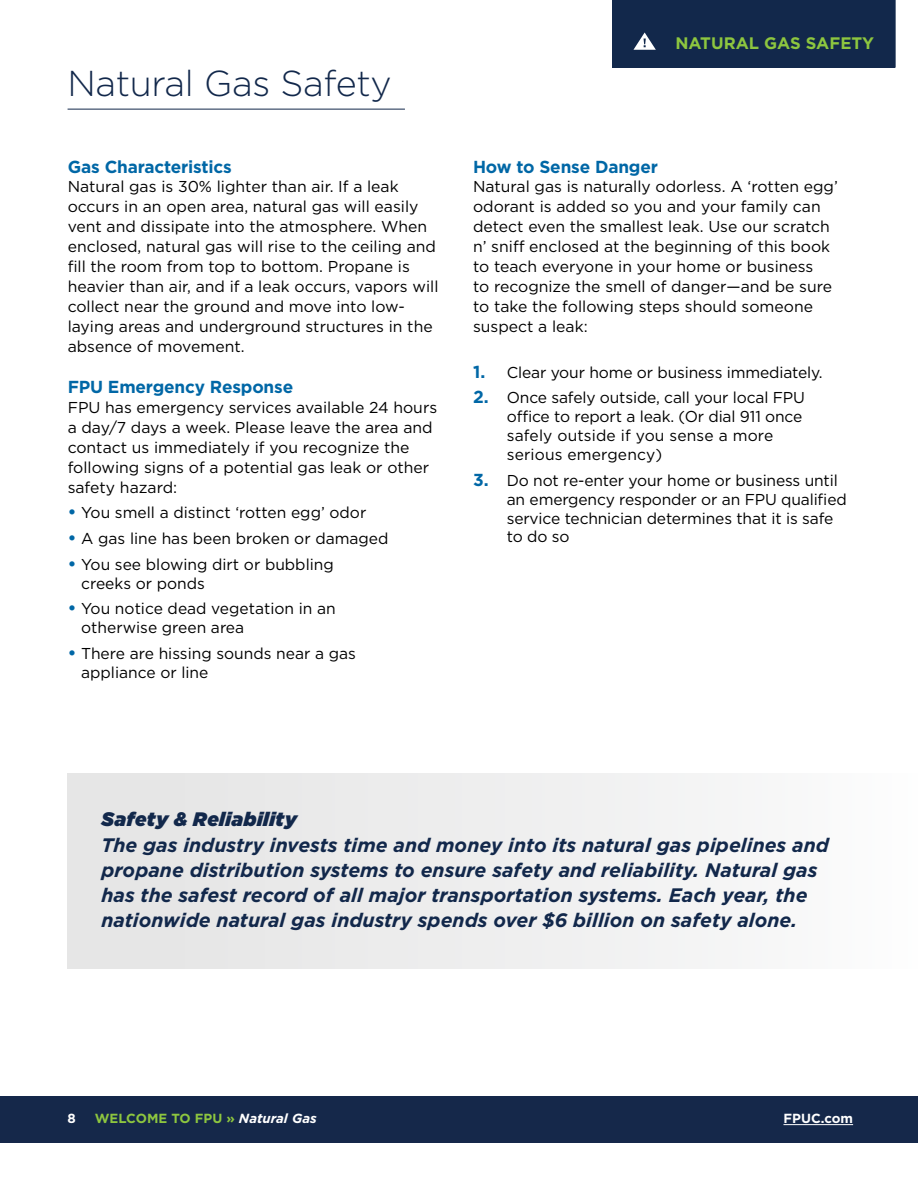
<style>
.page{position:relative;width:918px;height:1188px;background:#fff}
.page>*{position:absolute;margin:0;border:0;box-sizing:border-box;transform-origin:0 0}
.t1{font:300 36px "Gotham";letter-spacing:-.01em;color:#12284b}
.t2{font:italic 700 19.5px/25.2px "Gotham";color:#12284b}
.t3{font:italic 900 19.5px "Gotham";letter-spacing:.02em;color:#12284b}
.t4{font:700 17.4px "Gotham";letter-spacing:-.01em;color:#0067a6}
.t5{font:700 16.65px "Gotham";color:#8dc63f}
.t6{font:15.75px/20px "Gotham";color:#000}
.t7{font:700 13.2px "Gotham";letter-spacing:.005em;color:#8dc63f}
.t8{font:700 13.2px "Gotham";letter-spacing:.005em;color:#fff}
.s1{font-weight:700;font-size:17.4px;color:#0067a6}
.s2{font-style:italic;color:#fff}
</style>
<div class="page">
<div style="left:612px;top:0;width:284px;height:68px;background:#12284b"></div>
<div style="left:0;top:1096px;width:918px;height:46px;background:#15284a"></div>
<hr style="left:68px;top:109px;width:337px;height:1px;background:#12284b">
<div style="left:68px;top:773px;width:850px;height:196px;background:linear-gradient(to right,#e3e3e3,#fbfbfb)"></div>
<hr style="left:783px;top:1124px;width:70px;height:1px;background:#fff">
<h1 class="t1" style="left:68px;top:61px;width:326px">Natural Gas Safety</h1>
<p class="t4" style="left:68px;top:155px;width:166px">Gas Characteristics</p>
<p class="t6" style="left:68px;top:177px;width:372px">Natural gas is 30% lighter than air. If a leak occurs in an open area, natural gas will easily vent and dissipate into the atmosphere. When enclosed, natural gas will rise to the ceiling and fill the room from top to bottom. Propane is heavier than air, and if a leak occurs, vapors will collect near the ground and move into low&shy;laying areas and underground structures in the absence of movement.</p>
<p class="t4" style="left:68px;top:375px;width:227px">FPU Emergency Response</p>
<p class="t6" style="left:68px;top:397px;width:371px">FPU has emergency services available 24 hours a day/7 days a week. Please leave the area and contact us immediately if you recognize the following signs of a potential gas leak or other safety hazard:</p>
<p class="t6" style="left:68px;top:502px;width:300px"><span class="s1">•</span> You smell a distinct ‘rotten egg’ odor</p>
<p class="t6" style="left:68px;top:528px;width:322px"><span class="s1">•</span> A gas line has been broken or damaged</p>
<p class="t6" style="left:81px;top:554px;width:254px;line-height:18.9px;text-indent:-14px"><span class="s1">•</span> You see blowing dirt or bubbling creeks or ponds</p>
<p class="t6" style="left:81px;top:599px;width:256px;line-height:18.9px;text-indent:-14px"><span class="s1">•</span> You notice dead vegetation in an otherwise green area</p>
<p class="t6" style="left:81px;top:643px;width:276px;line-height:18.9px;text-indent:-14px"><span class="s1">•</span> There are hissing sounds near a gas appliance or line</p>
<p class="t5" style="left:675px;top:32px;width:200px">NATURAL GAS SAFETY</p>
<p class="t4" style="left:473px;top:155px;width:186px">How to Sense Danger</p>
<p class="t6" style="left:473px;top:177px;width:366px">Natural gas is naturally odorless. A ‘rotten egg’ odorant is added so you and your family can detect even the smallest leak. Use our scratch n’ sniff enclosed at the beginning of this book to teach everyone in your home or business<br>to recognize the smell of danger—and be sure to take the following steps should someone suspect a leak:</p>
<p class="t6" style="left:473px;top:362px;width:351px"><span class="s1">1.</span> Clear your home or business immediately.</p>
<p class="t6" style="left:507px;top:388px;width:300px;line-height:18.9px;text-indent:-34px"><span class="s1">2.</span> Once safely outside, call your local FPU office to report a leak. (Or dial 911 once safely outside if you sense a more serious emergency)</p>
<p class="t6" style="left:507px;top:470px;width:341px;line-height:18.9px;text-indent:-34px"><span class="s1">3.</span> Do not re-enter your home or business until an emergency responder or an FPU qualified service technician determines that it is safe to do so</p>
<p class="t3" style="left:101px;top:805px;width:197px">Safety &amp; Reliability</p>
<p class="t2" style="left:101px;top:832px;width:729px">The gas industry invests time and money into its natural gas pipelines and propane distribution systems to ensure safety and reliability. Natural gas has the safest record of all major transportation systems. Each year, the nationwide natural gas industry spends over $6 billion on safety alone.</p>
<p class="t8" style="left:68px;top:1110px;width:10px">8</p>
<p class="t7" style="left:95px;top:1110px;width:224px">WELCOME TO FPU » <span class="s2">Natural Gas</span></p>
<p class="t8" style="left:783px;top:1110px;width:71px">FPUC.com</p>
</div>
